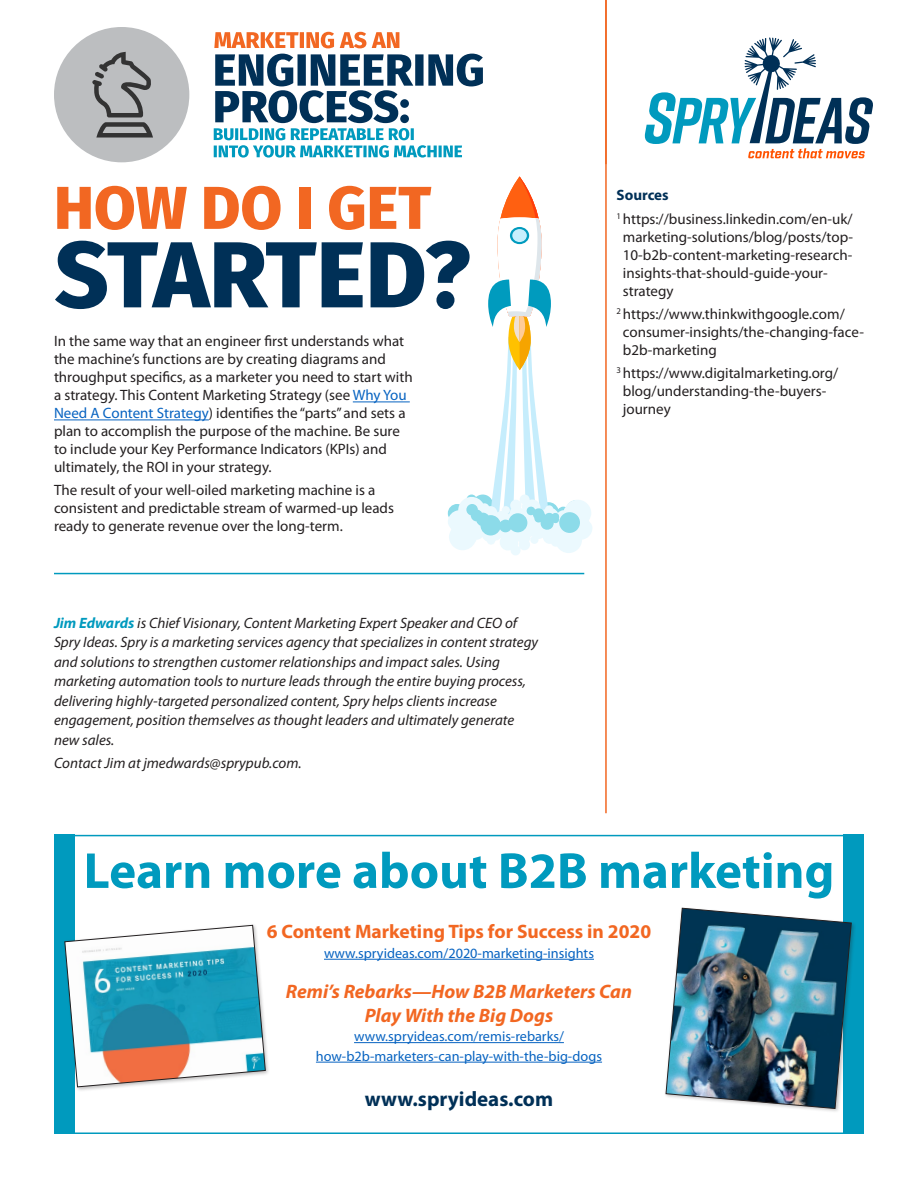
<style>
.page{position:relative;width:918px;height:1188px;background:#fff}
.page>*{position:absolute;margin:0;border:0;box-sizing:border-box;transform-origin:0 0}
.t1{font:800 93.6px "Fira Sans";letter-spacing:-.01em;color:#003057}
.t2{font:800 60.45px "Fira Sans";color:#f26722}
.t3{font:700 51px "Myriad Pro";color:#009abe}
.t4{font:700 21px "Myriad Pro";color:#003057}
.t5{font:italic 700 19.5px/23.4px "Myriad Pro";color:#f26722;text-align:center}
.t6{font:700 19.5px "Myriad Pro";color:#f26722}
.t7{font:15px/18px "Myriad Pro";color:#231f20}
.t8{font:italic 15px/19.5px "Myriad Pro";color:#231f20}
.t9{font:14.25px/19.5px "Myriad Pro";color:#0763c1;text-align:center}
.s1{color:#0763c1}
.s2{font-weight:700;color:#009abe}
.s3{font-weight:700;color:#003057}
</style>
<div class="page">
<hr style="left:605px;top:0;width:2px;height:813px;background:#f26722">
<hr style="left:353px;top:402px;width:57px;height:1px;background:#0763c1">
<hr style="left:54px;top:420px;width:155px;height:1px;background:#0763c1">
<div style="left:844px;top:835px;width:20px;height:299px;background:#009abe"></div>
<div style="left:54px;top:835px;width:20px;height:299px;background:#009abe"></div>
<hr style="left:324px;top:959px;width:270px;height:1px;background:#0763c1">
<hr style="left:354px;top:1042px;width:210px;height:1px;background:#0763c1">
<hr style="left:316px;top:1062px;width:286px;height:1px;background:#0763c1">
<div style="left:54px;top:27px;width:135px;height:135px;background:#bcbec0;border-radius:50%"></div>
<svg style="left:92px;top:52px;width:61px;height:86px"></svg>
<svg style="left:645px;top:38px;width:228px;height:120px"></svg>
<svg style="left:214px;top:32px;width:185px;height:16px"></svg>
<svg style="left:214px;top:54px;width:269px;height:104px"></svg>
<hr style="left:54px;top:573px;width:530px;height:1px;background:#009abe">
<div style="left:63px;top:924px;width:207px;height:168px;background:#231f20;opacity:.3"></div>
<svg style="left:64px;top:925px;width:202px;height:162px"></svg>
<div style="left:664px;top:906px;width:192px;height:208px;background:#231f20;opacity:.3"></div>
<img style="left:666px;top:908px;width:186px;height:201px">
<svg style="left:448px;top:177px;width:144px;height:378px"></svg>
<div style="left:559px;top:512px;width:21px;height:21px;background:#8cdbe9;border-radius:50%"></div>
<h2 class="t2" style="left:54px;top:155px;width:379px">HOW DO I GET</h2>
<h1 class="t1" style="left:55px;top:193px;width:417px">STARTED?</h1>
<p class="t7" style="left:54px;top:332px;width:360px">In the same way that an engineer first understands what the machine’s functions are by creating diagrams and throughput specifics, as a marketer you need to start with a strategy. This Content Marketing Strategy (see <span class="s1">Why You Need A Content Strategy</span>) identifies the “parts” and sets a plan to accomplish the purpose of the machine. Be sure to include your Key Performance Indicators (KPIs) and ultimately, the ROI in your strategy.</p>
<p class="t7" style="left:54px;top:480px;width:342px">The result of your well-oiled marketing machine is a consistent and predictable stream of warmed-up leads ready to generate revenue over the long-term.</p>
<p class="t8" style="left:54px;top:613px;width:486px"><span class="s2">Jim Edwards</span> is Chief Visionary, Content Marketing Expert Speaker and CEO of Spry Ideas. Spry is a marketing services agency that specializes in content strategy and solutions to strengthen customer relationships and impact sales. Using marketing automation tools to nurture leads through the entire buying process, delivering highly-targeted personalized content, Spry helps clients increase engagement, position themselves as thought leaders and ultimately generate new sales.</p>
<p class="t8" style="left:54px;top:753px;width:249px">Contact Jim at jmedwards@sprypub.com.</p>
<p class="t7" style="left:616px;top:183px;width:238px;line-height:23.4px"><span class="s3">Sources<br></span><sup>1</sup> https://business.linkedin.com/en-uk/</p>
<p class="t7" style="left:623px;top:227px;width:232px">marketing-solutions/blog/posts/top-<br>10-b2b-content-marketing-research&shy;insights-that-should-guide-your&shy;strategy</p>
<p class="t7" style="left:623px;top:305px;width:243px;text-indent:-6px"><sup>2</sup> https://www.thinkwithgoogle.com/ consumer-insights/the-changing-face&shy;b2b-marketing</p>
<p class="t7" style="left:623px;top:364px;width:217px;text-indent:-6px"><sup>3</sup> https://www.digitalmarketing.org/ blog/understanding-the-buyers&shy;journey</p>
<h3 class="t3" style="left:84px;top:837px;width:752px">Learn more about B2B marketing</h3>
<h3 class="t6" style="left:267px;top:919px;width:386px">6 Content Marketing Tips for Success in 2020</h3>
<p class="t9" style="left:324px;top:943px;width:271px">www.spryideas.com/2020-marketing-insights</p>
<h3 class="t5" style="left:286px;top:979px;width:348px">Remi’s Rebarks—How B2B Marketers Can<br>Play With the Big Dogs</h3>
<p class="t9" style="left:316px;top:1026px;width:288px">www.spryideas.com/remis-rebarks/ how-b2b-marketers-can-play-with-the-big-dogs</p>
<h3 class="t4" style="left:365px;top:1086px;width:190px">www.spryideas.com</h3>
</div>
